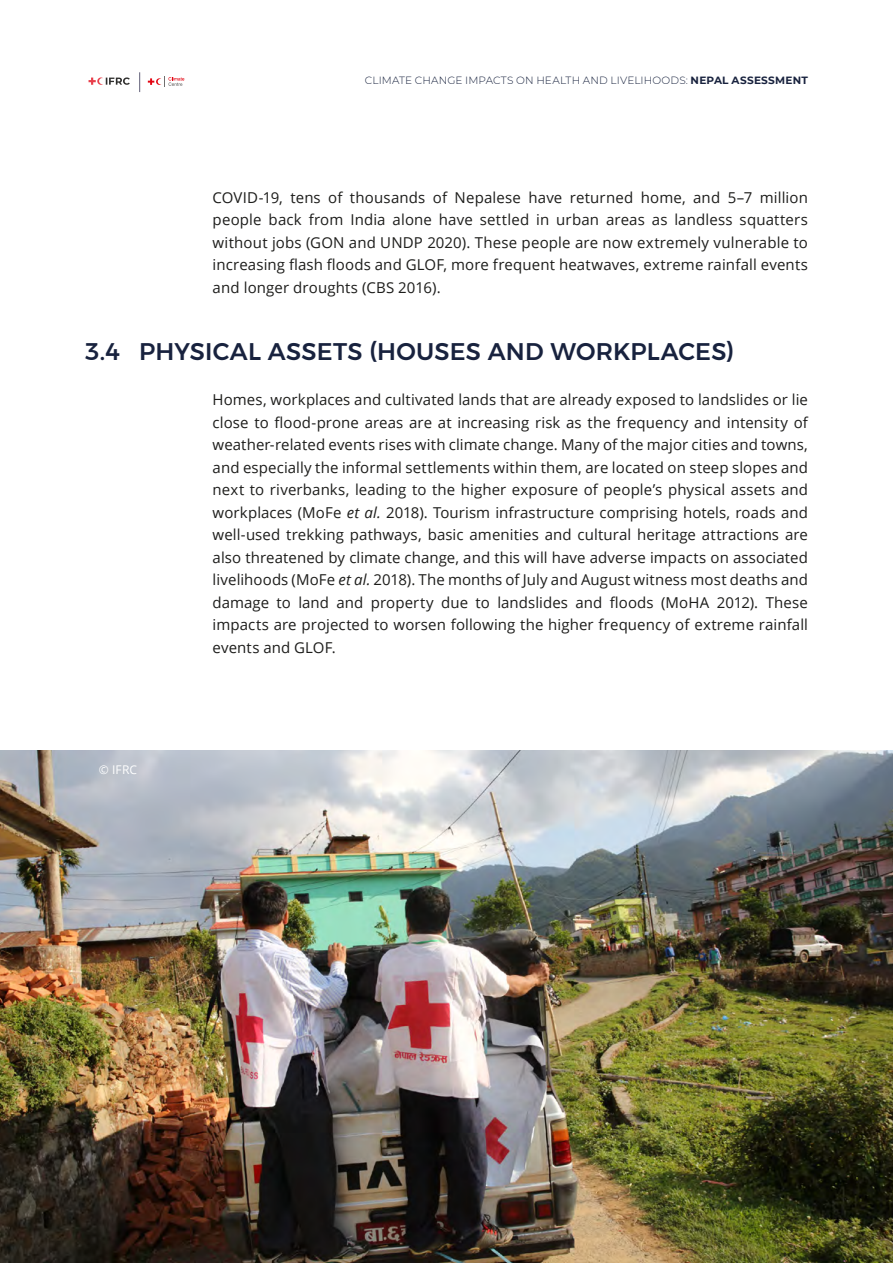
<style>
.page{position:relative;width:893px;height:1263px;background:#fff}
.page>*{position:absolute;margin:0;border:0;box-sizing:border-box;transform-origin:0 0}
.Title_1_1_blue{font:500 24px "Montserrat";letter-spacing:.01em;color:#18223e}
.TXT_normal{font:15px/22.5px "Open Sans";letter-spacing:.01em;color:#1d1d1b;text-align:justify}
.Photo_credit{font:12px "Open Sans";color:#fff}
.t1{font:300 10.5px "Montserrat";letter-spacing:.015em;color:#18223e}
.s1{font-weight:700}
.s2{font-style:italic}
</style>
<div class="page">
<svg style="left:89px;top:77px;width:41px;height:8px"></svg>
<svg style="left:139px;top:72px;width:46px;height:20px"></svg>
<img style="left:0;top:750px;width:893px;height:513px">
<p class="t1" style="left:365px;top:73px;width:444px">CLIMATE CHANGE IMPACTS ON HEALTH AND LIVELIHOODS: <span class="s1">NEPAL ASSESSMENT</span></p>
<p class="TXT_normal" style="left:213px;top:185px;width:597px">COVID-19, tens of thousands of Nepalese have returned home, and 5–7 million people back from India alone have settled in urban areas as landless squatters without jobs (GON and UNDP 2020). These people are now extremely vulnerable to increasing flash floods and GLOF, more frequent heatwaves, extreme rainfall events and longer droughts (CBS 2016).</p>
<p class="Title_1_1_blue" style="left:85px;top:333px;width:651px">3.4 PHYSICAL ASSETS (HOUSES AND WORKPLACES)</p>
<p class="TXT_normal" style="left:213px;top:388px;width:597px">Homes, workplaces and cultivated lands that are already exposed to landslides or lie close to flood-prone areas are at increasing risk as the frequency and intensity of weather-related events rises with climate change. Many of the major cities and towns, and especially the informal settlements within them, are located on steep slopes and next to riverbanks, leading to the higher exposure of people’s physical assets and workplaces (MoFe <span class="s2">et al.</span> 2018). Tourism infrastructure comprising hotels, roads and well-used trekking pathways, basic amenities and cultural heritage attractions are also threatened by climate change, and this will have adverse impacts on associated livelihoods (MoFe <span class="s2">et al.</span> 2018). The months of July and August witness most deaths and damage to land and property due to landslides and floods (MoHA 2012). These impacts are projected to worsen following the higher frequency of extreme rainfall events and GLOF.</p>
<p class="Photo_credit" style="left:99px;top:762px;width:40px">© IFRC</p>
</div>
